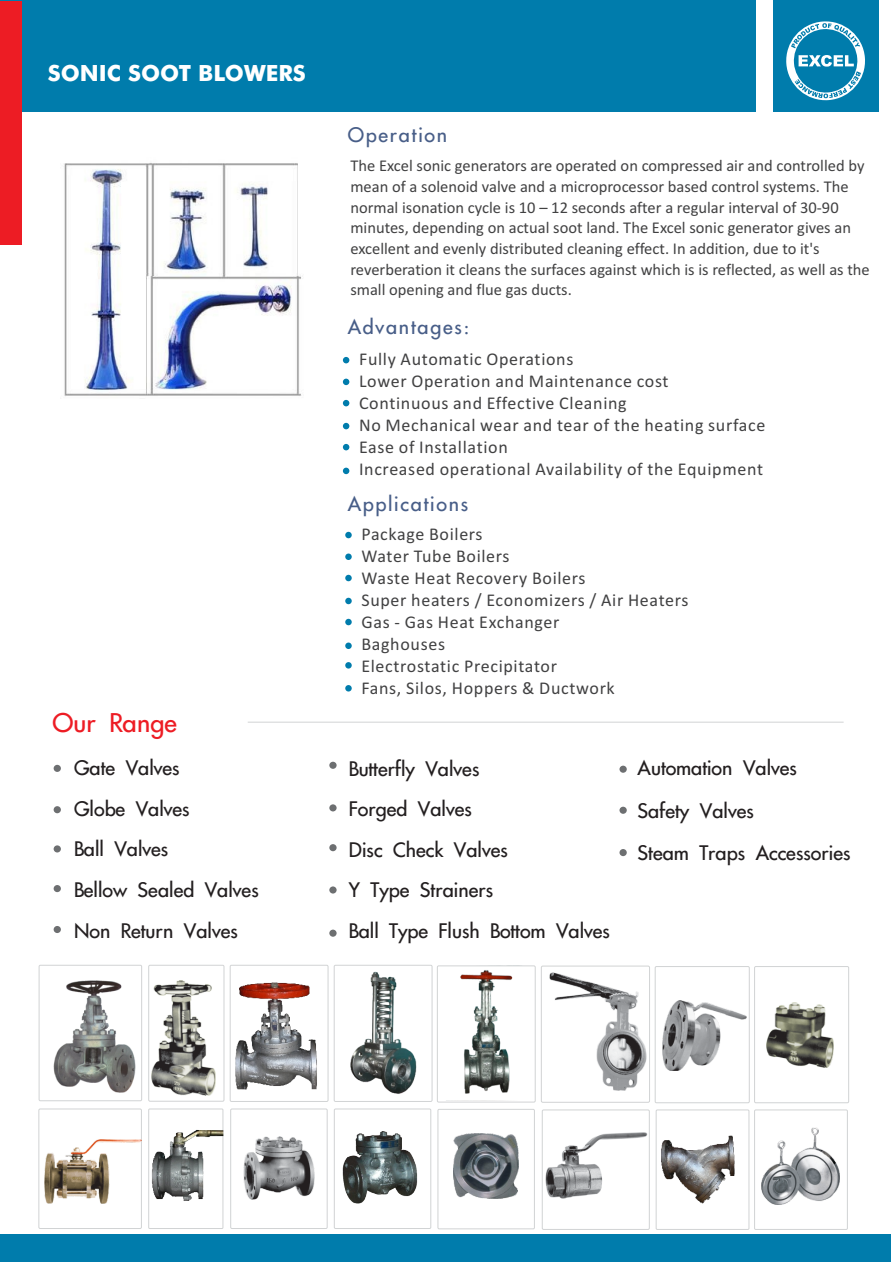
<style>
.page{position:relative;width:893px;height:1263px;background:#fff}
.page>*{position:absolute;margin:0;border:0;box-sizing:border-box;transform-origin:0 0}
.t1{font:27px "Intrepid";color:#ed1c24}
.t2{font:700 22.35px "Futura BT";color:#fff}
.t3{font:21px/40.5px "Intrepid";color:#231f20}
.t4{font:21px "Intrepid";letter-spacing:.085em;color:#485e88}
.t5{font:18px/21.9px "Calibri";letter-spacing:.035em;color:#414142}
.t6{font:16.5px/20.7px "Calibri";color:#414142}
</style>
<div class="page">
<div style="left:0;top:0;width:755px;height:111px;background:#007cac"></div>
<div style="left:773px;top:0;width:105px;height:111px;background:#007cac"></div>
<svg style="left:786px;top:21px;width:79px;height:80px"></svg>
<div style="left:0;top:1235px;width:890px;height:27px;background:#007cac"></div>
<div style="left:0;top:1px;width:22px;height:244px;background:#ed1c24"></div>
<svg style="left:343px;top:357px;width:6px;height:6px"></svg>
<div style="left:345px;top:532px;width:7px;height:6px;background:#007cac;border-radius:50%"></div>
<svg style="left:343px;top:400px;width:6px;height:6px"></svg>
<div style="left:345px;top:575px;width:7px;height:6px;background:#007cac;border-radius:50%"></div>
<svg style="left:343px;top:423px;width:6px;height:6px"></svg>
<div style="left:345px;top:598px;width:7px;height:6px;background:#007cac;border-radius:50%"></div>
<svg style="left:343px;top:379px;width:6px;height:6px"></svg>
<div style="left:345px;top:553px;width:7px;height:7px;background:#007cac;border-radius:50%"></div>
<svg style="left:343px;top:444px;width:6px;height:6px"></svg>
<div style="left:345px;top:619px;width:7px;height:6px;background:#007cac;border-radius:50%"></div>
<svg style="left:343px;top:468px;width:6px;height:6px"></svg>
<div style="left:345px;top:642px;width:7px;height:7px;background:#007cac;border-radius:50%"></div>
<div style="left:345px;top:662px;width:7px;height:7px;background:#007cac;border-radius:50%"></div>
<div style="left:345px;top:685px;width:7px;height:6px;background:#007cac;border-radius:50%"></div>
<hr style="left:248px;top:722px;width:596px;height:1px;background:#d1d3d4">
<img style="left:64px;top:163px;width:238px;height:233px">
<img style="left:545px;top:1132px;width:103px;height:67px">
<div style="left:38px;top:1108px;width:104px;height:121px;border:1px solid #d1d3d4"></div>
<div style="left:148px;top:1108px;width:75px;height:121px;border:1px solid #d1d3d4"></div>
<div style="left:230px;top:1108px;width:98px;height:121px;border:1px solid #d1d3d4"></div>
<div style="left:334px;top:1108px;width:97px;height:121px;border:1px solid #d1d3d4"></div>
<div style="left:438px;top:1109px;width:97px;height:120px;border:1px solid #d1d3d4"></div>
<div style="left:542px;top:1109px;width:108px;height:121px;border:1px solid #d1d3d4"></div>
<div style="left:656px;top:1109px;width:93px;height:121px;border:1px solid #d1d3d4"></div>
<div style="left:754px;top:1109px;width:94px;height:121px;border:1px solid #d1d3d4"></div>
<div style="left:230px;top:965px;width:98px;height:137px;border:1px solid #d1d3d4"></div>
<div style="left:334px;top:965px;width:98px;height:137px;border:1px solid #d1d3d4"></div>
<div style="left:437px;top:965px;width:99px;height:137px;border:1px solid #d1d3d4"></div>
<div style="left:541px;top:966px;width:109px;height:137px;border:1px solid #d1d3d4"></div>
<div style="left:655px;top:966px;width:95px;height:137px;border:1px solid #d1d3d4"></div>
<div style="left:754px;top:966px;width:95px;height:137px;border:1px solid #d1d3d4"></div>
<div style="left:54px;top:765px;width:7px;height:7px;background:#6d6f71;border-radius:50%"></div>
<div style="left:329px;top:762px;width:8px;height:7px;background:#6d6f71;border-radius:50%"></div>
<div style="left:54px;top:806px;width:7px;height:7px;background:#6d6f71;border-radius:50%"></div>
<div style="left:619px;top:766px;width:8px;height:7px;background:#6d6f71;border-radius:50%"></div>
<div style="left:329px;top:804px;width:8px;height:7px;background:#6d6f71;border-radius:50%"></div>
<div style="left:619px;top:807px;width:8px;height:7px;background:#6d6f71;border-radius:50%"></div>
<div style="left:329px;top:844px;width:8px;height:7px;background:#6d6f71;border-radius:50%"></div>
<div style="left:619px;top:849px;width:8px;height:7px;background:#6d6f71;border-radius:50%"></div>
<div style="left:329px;top:886px;width:8px;height:7px;background:#6d6f71;border-radius:50%"></div>
<div style="left:329px;top:930px;width:8px;height:7px;background:#6d6f71;border-radius:50%"></div>
<div style="left:54px;top:845px;width:7px;height:7px;background:#6d6f71;border-radius:50%"></div>
<div style="left:54px;top:885px;width:7px;height:7px;background:#6d6f71;border-radius:50%"></div>
<div style="left:54px;top:926px;width:7px;height:7px;background:#6d6f71;border-radius:50%"></div>
<img style="left:337px;top:966px;width:89px;height:136px">
<img style="left:53px;top:980px;width:83px;height:113px">
<img style="left:229px;top:979px;width:98px;height:110px">
<img style="left:446px;top:965px;width:76px;height:136px">
<img style="left:152px;top:981px;width:64px;height:115px">
<img style="left:148px;top:1129px;width:76px;height:78px">
<img style="left:44px;top:1139px;width:97px;height:64px">
<img style="left:663px;top:1001px;width:84px;height:70px">
<img style="left:243px;top:1136px;width:71px;height:63px">
<img style="left:342px;top:1132px;width:76px;height:71px">
<img style="left:454px;top:1134px;width:64px;height:65px">
<img style="left:762px;top:1127px;width:78px;height:78px">
<img style="left:649px;top:1134px;width:101px;height:77px">
<img style="left:550px;top:972px;width:96px;height:118px">
<img style="left:766px;top:1003px;width:68px;height:64px">
<div style="left:39px;top:965px;width:103px;height:136px;border:1px solid #d1d3d4"></div>
<div style="left:148px;top:965px;width:76px;height:136px;border:1px solid #d1d3d4"></div>
<h2 class="t2" style="left:48px;top:64px;width:259px">SONIC SOOT BLOWERS</h2>
<p class="t4" style="left:348px;top:123px;width:101px">Operation</p>
<p class="t6" style="left:350px;top:157px;width:521px">The Excel sonic generators are operated on compressed air and controlled by mean of a solenoid valve and a microprocessor based control systems. The normal isonation cycle is 10 – 12 seconds after a regular interval of 30-90 minutes, depending on actual soot land. The Excel sonic generator gives an excellent and evenly distributed cleaning effect. In addition, due to it's reverberation it cleans the surfaces against which is is reflected, as well as the small opening and flue gas ducts.</p>
<p class="t4" style="left:348px;top:315px;width:123px">Advantages:</p>
<p class="t5" style="left:359px;top:350px;width:408px">Fully Automatic Operations<br>Lower Operation and Maintenance cost<br>Continuous and Effective Cleaning<br>No Mechanical wear and tear of the heating surface Ease of Installation<br>Increased operational Availability of the Equipment</p>
<p class="t4" style="left:348px;top:492px;width:122px">Applications</p>
<p class="t5" style="left:361px;top:525px;width:329px">Package Boilers<br>Water Tube Boilers<br>Waste Heat Recovery Boilers<br>Super heaters / Economizers / Air Heaters<br>Gas - Gas Heat Exchanger<br>Baghouses<br>Electrostatic Precipitator<br>Fans, Silos, Hoppers &amp; Ductwork</p>
<h1 class="t1" style="left:53px;top:707px;width:126px">Our Range</h1>
<p class="t3" style="left:74px;top:748px;width:186px">Gate Valves<br>Globe Valves<br>Ball Valves<br>Bellow Sealed Valves<br>Non Return Valves</p>
<p class="t3" style="left:638px;top:748px;width:214px;line-height:42.2px">Automation Valves<br>Safety Valves<br>Steam Traps Accessories</p>
<p class="t3" style="left:349px;top:749px;width:263px">Butterfly Valves<br>Forged Valves<br>Disc Check Valves<br>Y Type Strainers<br>Ball Type Flush Bottom Valves</p>
</div>
